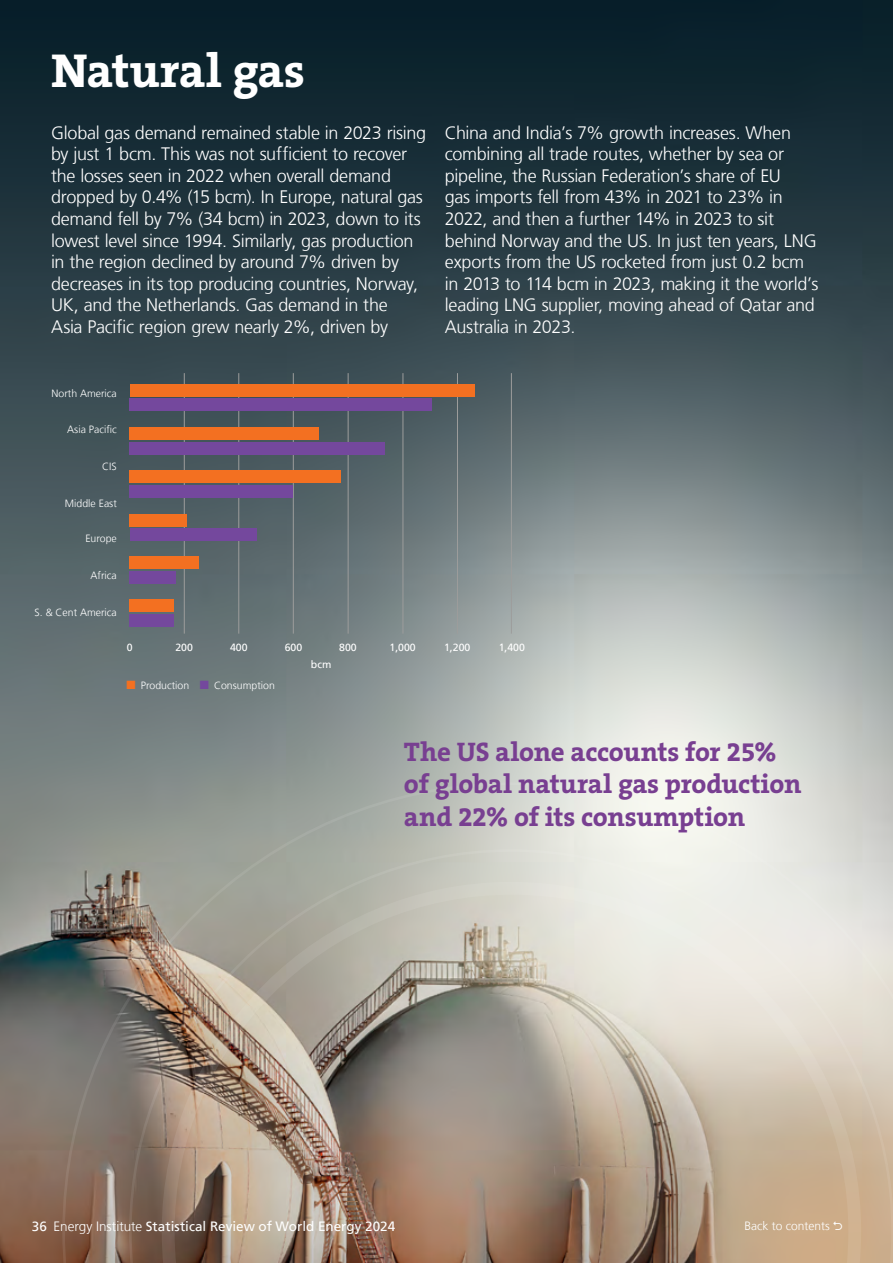
<style>
.page{position:relative;width:893px;height:1263px;background:#fff}
.page>*{position:absolute;margin:0;border:0;box-sizing:border-box;transform-origin:0 0}
.t1{font:700 48px "The Serif Office LF";letter-spacing:-.015em;color:#fff}
.t2{font:700 27px/32.4px "The Serif Office LF";letter-spacing:-.01em;color:#783f91}
.t3{font:300 18px/21.6px "Frutiger LT";letter-spacing:-.015em;color:#fff}
.t4{font:13.5px "Frutiger LT";color:#fff}
.t5{font:300 12px "Frutiger LT";color:#fff}
.t6{font:300 10.5px "Frutiger LT";color:#fff}
.t7{font:10.5px "Frutiger LT";color:#fff}
.s1{color:#f37021}
.s2{color:#74489d}
.s3{font-weight:300}
</style>
<div class="page">
<img style="left:0;top:0;width:893px;height:1263px">
<svg style="left:62px;top:782px;width:831px;height:481px;background:#b3a99c"></svg>
<hr style="left:184px;top:373px;width:1px;height:261px;background:#9d9d9c">
<hr style="left:239px;top:373px;width:1px;height:261px;background:#9d9d9c">
<hr style="left:293px;top:373px;width:1px;height:261px;background:#9d9d9c">
<hr style="left:348px;top:373px;width:1px;height:261px;background:#9d9d9c">
<hr style="left:403px;top:373px;width:1px;height:261px;background:#9d9d9c">
<hr style="left:457px;top:373px;width:1px;height:261px;background:#9d9d9c">
<hr style="left:511px;top:373px;width:1px;height:261px;background:#9d9d9c">
<div style="left:130px;top:398px;width:302px;height:13px;background:#74489d"></div>
<div style="left:130px;top:442px;width:255px;height:13px;background:#74489d"></div>
<div style="left:130px;top:485px;width:163px;height:13px;background:#74489d"></div>
<div style="left:130px;top:528px;width:127px;height:13px;background:#74489d"></div>
<div style="left:130px;top:571px;width:46px;height:13px;background:#74489d"></div>
<div style="left:130px;top:614px;width:44px;height:13px;background:#74489d"></div>
<div style="left:130px;top:384px;width:344px;height:13px;background:#f37021"></div>
<div style="left:130px;top:427px;width:189px;height:13px;background:#f37021"></div>
<div style="left:130px;top:470px;width:211px;height:13px;background:#f37021"></div>
<div style="left:130px;top:514px;width:57px;height:13px;background:#f37021"></div>
<div style="left:130px;top:556px;width:69px;height:13px;background:#f37021"></div>
<div style="left:130px;top:599px;width:44px;height:13px;background:#f37021"></div>
<svg style="left:834px;top:1221px;width:8px;height:9px"></svg>
<h1 class="t1" style="left:51px;top:39px;width:255px">Natural gas</h1>
<p class="t3" style="left:51px;top:122px;width:377px">Global gas demand remained stable in 2023 rising by just 1 bcm. This was not sufficient to recover the losses seen in 2022 when overall demand dropped by 0.4% (15 bcm). In Europe, natural gas demand fell by 7% (34 bcm) in 2023, down to its lowest level since 1994. Similarly, gas production in the region declined by around 7% driven by decreases in its top producing countries, Norway, UK, and the Netherlands. Gas demand in the<br>Asia Pacific region grew nearly 2%, driven by</p>
<p class="t3" style="left:445px;top:122px;width:375px">China and India’s 7% growth increases. When combining all trade routes, whether by sea or pipeline, the Russian Federation’s share of EU<br>gas imports fell from 43% in 2021 to 23% in 2022, and then a further 14% in 2023 to sit behind Norway and the US. In just ten years, LNG exports from the US rocketed from just 0.2 bcm in 2013 to 114 bcm in 2023, making it the world’s leading LNG supplier, moving ahead of Qatar and Australia in 2023.</p>
<p class="t6" style="left:52px;top:387px;width:67px">North America</p>
<p class="t6" style="left:67px;top:424px;width:51px">Asia Pacific</p>
<p class="t6" style="left:102px;top:460px;width:16px">CIS</p>
<p class="t6" style="left:65px;top:497px;width:53px">Middle East</p>
<p class="t6" style="left:85px;top:533px;width:33px">Europe</p>
<p class="t6" style="left:91px;top:569px;width:28px">Africa</p>
<p class="t6" style="left:35px;top:606px;width:84px">S. &amp; Cent America</p>
<p class="t7" style="left:127px;top:641px;width:7px">0</p>
<p class="t7" style="left:175px;top:641px;width:19px">200</p>
<p class="t7" style="left:230px;top:641px;width:19px">400</p>
<p class="t7" style="left:285px;top:641px;width:19px">600</p>
<p class="t7" style="left:339px;top:641px;width:19px">800</p>
<p class="t7" style="left:389px;top:641px;width:28px">1,000</p>
<p class="t7" style="left:444px;top:641px;width:28px">1,200</p>
<p class="t7" style="left:499px;top:641px;width:28px">1,400</p>
<p class="t6" style="left:126px;top:679px;width:150px"><span class="s1">■</span> Production <span class="s2">■</span> Consumption</p>
<p class="t7" style="left:311px;top:658px;width:22px">bcm</p>
<h2 class="t2" style="left:404px;top:735px;width:399px">The US alone accounts for 25% of global natural gas production and 22% of its consumption</h2>
<p class="t4" style="left:32px;top:1218px;width:365px">36 <span class="s3">Energy Institute</span> Statistical Review of World Energy 2024</p>
<p class="t5" style="left:744px;top:1219px;width:87px">Back to contents</p>
</div>
